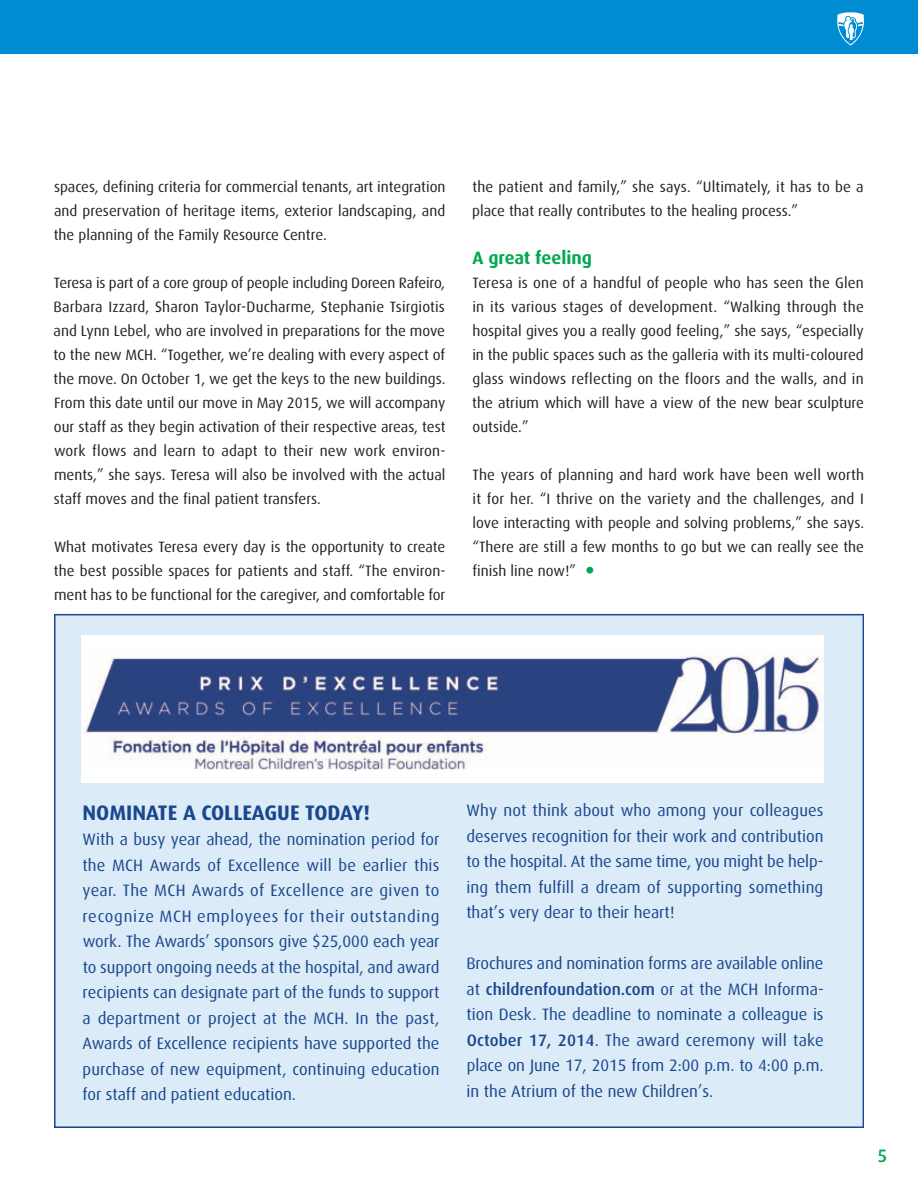
<style>
.page{position:relative;width:918px;height:1188px;background:#fff}
.page>*{position:absolute;margin:0;border:0;box-sizing:border-box;transform-origin:0 0}
.t1{font:36px "Dax";color:#00a851}
.t2{font:700 21px "Dax";color:#19468d}
.t3{font:700 18px "Dax";color:#00a851}
.t4{font:500 18px "Dax";color:#00a851}
.t5{font:16.5px/25.5px "Dax";color:#19468d;text-align:justify}
.t6{font:15px/24px "Dax";color:#231f20;text-align:justify}
.s1{font-weight:500}
</style>
<div class="page">
<div style="left:0;top:0;width:918px;height:54px;background:#008cd2"></div>
<svg style="left:837px;top:12px;width:27px;height:34px"></svg>
<div style="left:54px;top:614px;width:810px;height:514px;background:#dbebf7"></div>
<div style="left:81px;top:636px;width:742px;height:147px;background:#fff"></div>
<img style="left:81px;top:655px;width:742px;height:116px">
<p class="t6" style="left:54px;top:175px;width:393px">spaces, defining criteria for commercial tenants, art integration and preservation of heritage items, exterior landscaping, and the planning of the Family Resource Centre.</p>
<p class="t6" style="left:54px;top:271px;width:394px">Teresa is part of a core group of people including Doreen Rafeiro, Barbara Izzard, Sharon Taylor-Ducharme, Stephanie Tsirgiotis and Lynn Lebel, who are involved in preparations for the move to the new MCH. “Together, we’re dealing with every aspect of the move. On October 1, we get the keys to the new buildings.<br>From this date until our move in May 2015, we will accompany our staff as they begin activation of their respective areas, test work flows and learn to adapt to their new work environ&shy;ments,” she says. Teresa will also be involved with the actual staff moves and the final patient transfers.</p>
<p class="t6" style="left:54px;top:535px;width:393px">What motivates Teresa every day is the opportunity to create the best possible spaces for patients and staff. “The environ&shy;ment has to be functional for the caregiver, and comfortable for</p>
<p class="t6" style="left:472px;top:175px;width:393px">the patient and family,” she says. “Ultimately, it has to be a place that really contributes to the healing process.”</p>
<p class="t3" style="left:472px;top:248px;width:121px">A great feeling</p>
<p class="t6" style="left:472px;top:271px;width:393px">Teresa is one of a handful of people who has seen the Glen in its various stages of development. “Walking through the hospital gives you a really good feeling,” she says, “especially in the public spaces such as the galleria with its multi-coloured glass windows reflecting on the floors and the walls, and in the atrium which will have a view of the new bear sculpture outside.”</p>
<p class="t6" style="left:473px;top:463px;width:393px">The years of planning and hard work have been well worth it for her. “I thrive on the variety and the challenges, and I love interacting with people and solving problems,” she says. “There are still a few months to go but we can really see the finish line now!”</p>
<h1 class="t1" style="left:584px;top:551px;width:13px">•</h1>
<h2 class="t2" style="left:83px;top:801px;width:289px">NOMINATE A COLLEAGUE TODAY!</h2>
<p class="t5" style="left:82px;top:827px;width:359px">With a busy year ahead, the nomination period for the MCH Awards of Excellence will be earlier this year. The MCH Awards of Excellence are given to recognize MCH employees for their outstanding work. The Awards’ sponsors give $25,000 each year to support ongoing needs at the hospital, and award recipients can designate part of the funds to support a department or project at the MCH. In the past, Awards of Excellence recipients have supported the purchase of new equipment, continuing education for staff and patient education.</p>
<p class="t5" style="left:466px;top:798px;width:359px">Why not think about who among your colleagues deserves recognition for their work and contribution to the hospital. At the same time, you might be help&shy;ing them fulfill a dream of supporting something that’s very dear to their heart!</p>
<p class="t5" style="left:466px;top:951px;width:359px">Brochures and nomination forms are available online at <span class="s1">childrenfoundation.com</span> or at the MCH Informa&shy;tion Desk. The deadline to nominate a colleague is <span class="s1">October 17, 2014</span>. The award ceremony will take place on June 17, 2015 from 2:00 p.m. to 4:00 p.m. in the Atrium of the new Children’s.</p>
<p class="t4" style="left:878px;top:1145px;width:11px">5</p>
</div>
